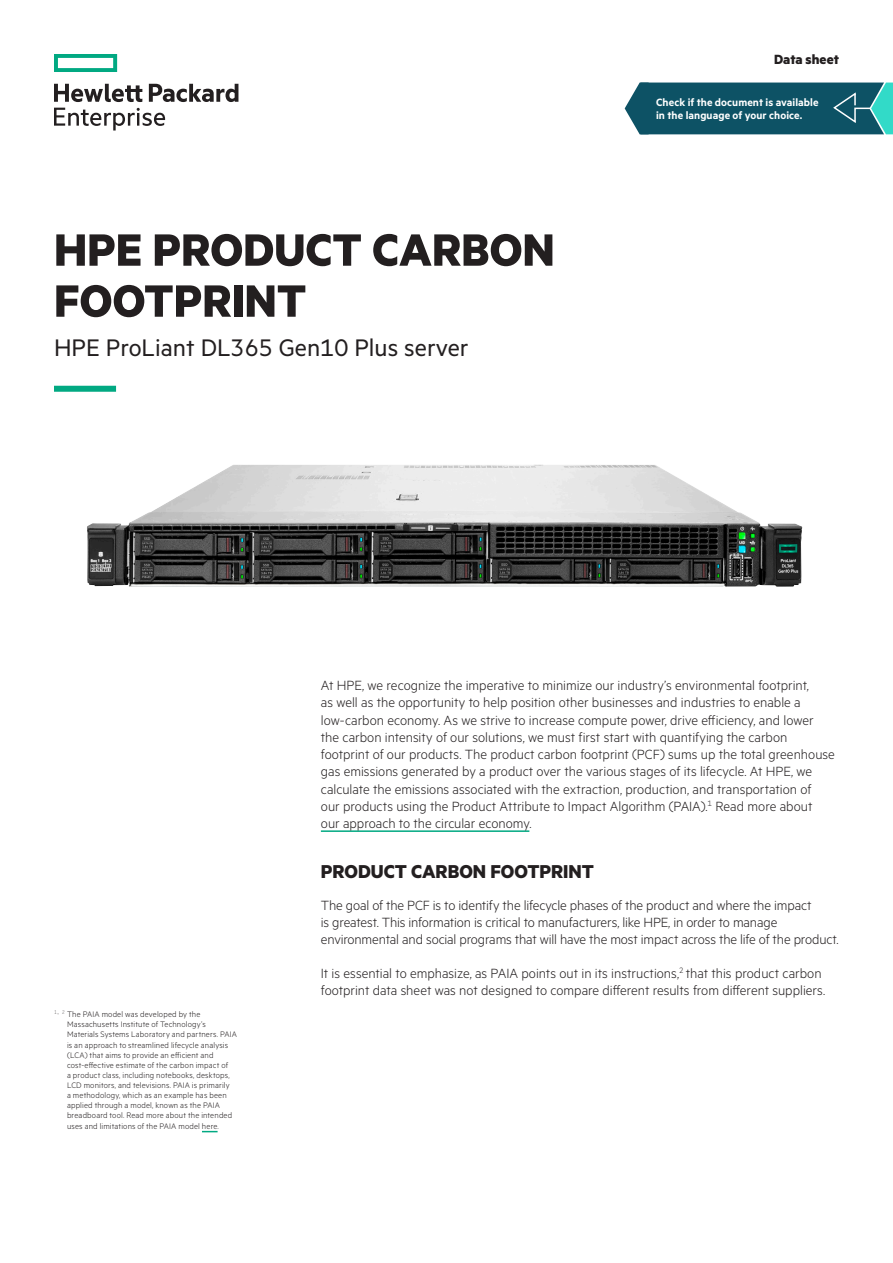
<style>
.page{position:relative;width:893px;height:1263px;background:#fff}
.page>*{position:absolute;margin:0;border:0;box-sizing:border-box;transform-origin:0 0}
.Headline_MetricHPE_B{font:700 51px/51px "Metric HPE";color:#231f20}
.Cover_Subhead_Metric{font:27px "Metric HPE";color:#231f20}
.Body_subheadline_Met{font:700 21px "Metric HPE";letter-spacing:-.005em;color:#231f20}
.Body_text_last_Metri{font:300 15px/17.2px "Metric HPE";color:#231f20}
.Body_text_MetricHPE{font:300 15px/17.2px "Metric HPE";letter-spacing:-.01em;color:#231f20}
.Descriptor_MetricHPE{font:700 15px "Metric HPE";color:#231f20}
.Sidebar_header_Metri{font:600 12px/13.5px "Metric HPE";letter-spacing:.005em;color:#fff}
.Footnote_MetricHPE_R{font:300 9px/10.2px "Metric HPE";letter-spacing:.015em;color:#231f20}
</style>
<div class="page">
<hr style="left:321px;top:830px;width:208px;height:2px;background:#01a982">
<div style="left:54px;top:386px;width:62px;height:6px;background:#01a982"></div>
<svg style="left:54px;top:54px;width:63px;height:18px"></svg>
<svg style="left:54px;top:84px;width:184px;height:47px"></svg>
<img style="left:87px;top:465px;width:715px;height:122px">
<svg style="left:202px;top:1131px;width:16px;height:1px"></svg>
<svg style="left:625px;top:83px;width:268px;height:51px;background:#196070"></svg>
<p class="Descriptor_MetricHPE" style="left:774px;top:50px;width:66px">Data sheet</p>
<p class="Headline_MetricHPE_B" style="left:54px;top:223px;width:502px">HPE PRODUCT CARBON<br>FOOTPRINT</p>
<p class="Cover_Subhead_Metric" style="left:54px;top:332px;width:416px">HPE ProLiant DL365 Gen10 Plus server</p>
<p class="Sidebar_header_Metri" style="left:656px;top:95px;width:164px">Check if the document is available in the language of your choice.</p>
<p class="Footnote_MetricHPE_R" style="left:67px;top:1009px;width:171px;text-indent:-13px"><sup>1,</sup> <sup>2</sup> The PAIA model was developed by the Massachusetts Institute of Technology’s Materials Systems Laboratory and partners. PAIA is an approach to streamlined lifecycle analysis (LCA) that aims to provide an efficient and cost-effective estimate of the carbon impact of<br>a product class, including notebooks, desktops, LCD monitors, and televisions. PAIA is primarily<br>a methodology, which as an example has been applied through a model, known as the PAIA breadboard tool. Read more about the intended uses and limitations of the PAIA model here.</p>
<p class="Body_text_last_Metri" style="left:321px;top:676px;width:515px">At HPE, we recognize the imperative to minimize our industry’s environmental footprint,<br>as well as the opportunity to help position other businesses and industries to enable a low‑carbon economy. As we strive to increase compute power, drive efficiency, and lower the carbon intensity of our solutions, we must first start with quantifying the carbon footprint of our products. The product carbon footprint (PCF) sums up the total greenhouse gas emissions generated by a product over the various stages of its lifecycle. At HPE, we calculate the emissions associated with the extraction, production, and transportation of<br>our products using the Product Attribute to Impact Algorithm (PAIA).<sup>1</sup> Read more about our approach to the circular economy.</p>
<p class="Body_subheadline_Met" style="left:321px;top:858px;width:274px">PRODUCT CARBON FOOTPRINT</p>
<p class="Body_text_MetricHPE" style="left:321px;top:896px;width:519px">The goal of the PCF is to identify the lifecycle phases of the product and where the impact<br>is greatest. This information is critical to manufacturers, like HPE, in order to manage environmental and social programs that will have the most impact across the life of the product.</p>
<p class="Body_text_last_Metri" style="left:321px;top:964px;width:506px">It is essential to emphasize, as PAIA points out in its instructions,<sup>2</sup> that this product carbon footprint data sheet was not designed to compare different results from different suppliers.</p>
</div>
